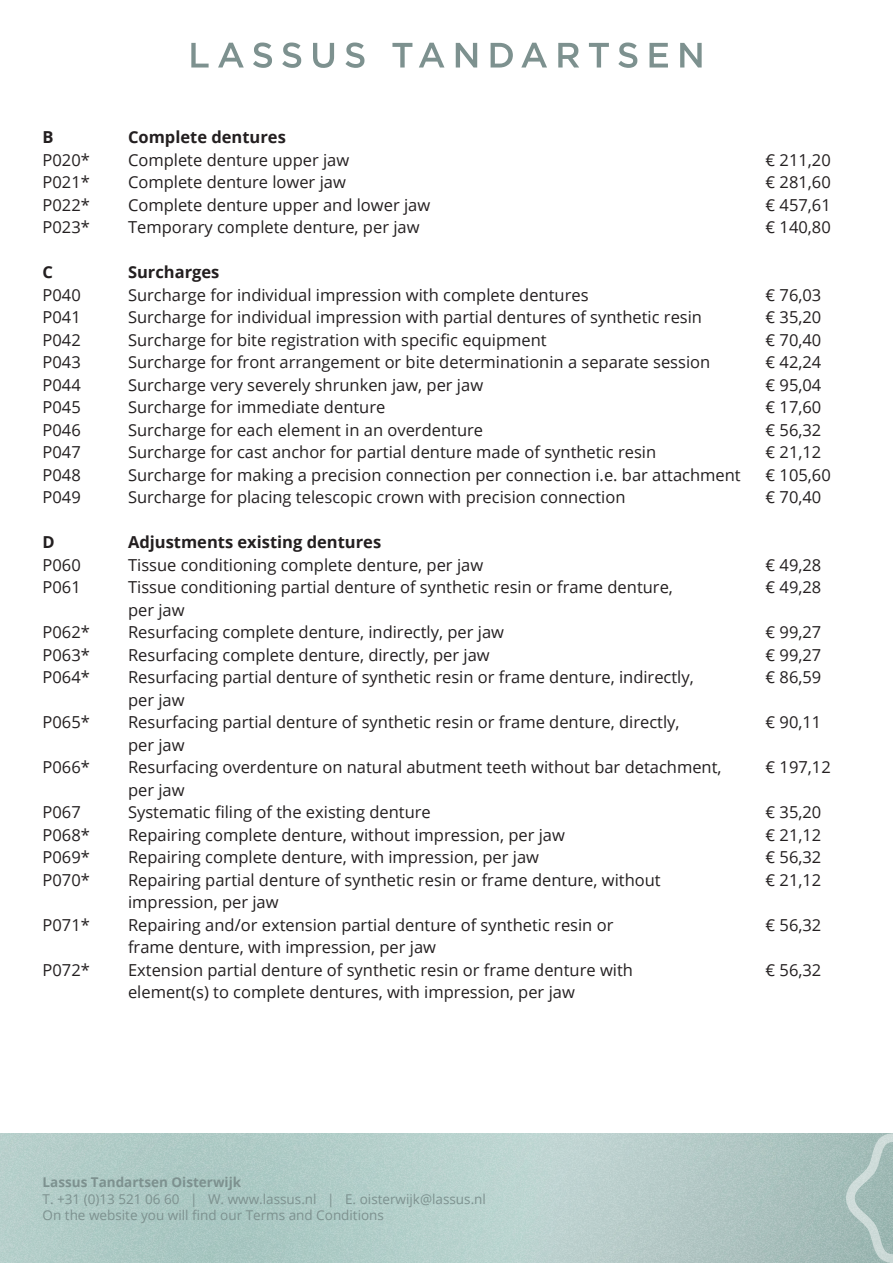
<style>
.page{position:relative;width:893px;height:1263px;background:#fff}
.page>*{position:absolute;margin:0;border:0;box-sizing:border-box;transform-origin:0 0}
.Body_text{font:16.5px "Open Sans";color:#231f20}
.Body_text-2{font:700 16.5px "Open Sans";color:#231f20}
.t1{font:13.5px/16.5px "Open Sans";color:#7d918f}
.t2{font:700 13.5px "Open Sans";color:#7d918f}
</style>
<div class="page">
<svg style="left:191px;top:43px;width:18px;height:25px"></svg>
<svg style="left:218px;top:43px;width:26px;height:25px"></svg>
<svg style="left:253px;top:43px;width:19px;height:25px"></svg>
<svg style="left:282px;top:43px;width:19px;height:25px"></svg>
<svg style="left:313px;top:43px;width:21px;height:25px"></svg>
<svg style="left:345px;top:43px;width:19px;height:25px"></svg>
<svg style="left:392px;top:43px;width:20px;height:25px"></svg>
<svg style="left:419px;top:43px;width:25px;height:25px"></svg>
<svg style="left:456px;top:43px;width:21px;height:25px"></svg>
<svg style="left:491px;top:43px;width:22px;height:25px"></svg>
<svg style="left:521px;top:43px;width:26px;height:25px"></svg>
<svg style="left:558px;top:43px;width:21px;height:25px"></svg>
<svg style="left:589px;top:43px;width:20px;height:25px"></svg>
<svg style="left:618px;top:43px;width:19px;height:25px"></svg>
<svg style="left:649px;top:43px;width:19px;height:25px"></svg>
<svg style="left:680px;top:43px;width:22px;height:25px"></svg>
<img style="left:0;top:1133px;width:846px;height:130px">
<svg style="left:846px;top:1133px;width:47px;height:130px"></svg>
<p class="Body_text-2" style="left:43px;top:126px;width:13px">B</p>
<p class="Body_text-2" style="left:128px;top:126px;width:159px">Complete dentures</p>
<p class="Body_text" style="left:43px;top:149px;width:49px">P020*</p>
<p class="Body_text" style="left:128px;top:149px;width:223px">Complete denture upper jaw</p>
<p class="Body_text" style="left:766px;top:149px;width:67px">€ 211,20</p>
<p class="Body_text" style="left:43px;top:171px;width:49px">P021*</p>
<p class="Body_text" style="left:128px;top:171px;width:219px">Complete denture lower jaw</p>
<p class="Body_text" style="left:766px;top:171px;width:67px">€ 281,60</p>
<p class="Body_text" style="left:43px;top:194px;width:49px">P022*</p>
<p class="Body_text" style="left:128px;top:194px;width:304px">Complete denture upper and lower jaw</p>
<p class="Body_text" style="left:766px;top:194px;width:67px">€ 457,61</p>
<p class="Body_text" style="left:43px;top:216px;width:49px">P023*</p>
<p class="Body_text" style="left:128px;top:216px;width:293px">Temporary complete denture, per jaw</p>
<p class="Body_text" style="left:766px;top:216px;width:67px">€ 140,80</p>
<p class="Body_text-2" style="left:43px;top:261px;width:12px">C</p>
<p class="Body_text-2" style="left:128px;top:261px;width:93px">Surcharges</p>
<p class="Body_text" style="left:43px;top:284px;width:40px">P040</p>
<p class="Body_text" style="left:128px;top:284px;width:462px">Surcharge for individual impression with complete dentures</p>
<p class="Body_text" style="left:766px;top:284px;width:57px">€ 76,03</p>
<p class="Body_text" style="left:43px;top:306px;width:40px">P041</p>
<p class="Body_text" style="left:128px;top:306px;width:576px">Surcharge for individual impression with partial dentures of synthetic resin</p>
<p class="Body_text" style="left:766px;top:306px;width:57px">€ 35,20</p>
<p class="Body_text" style="left:43px;top:329px;width:40px">P042</p>
<p class="Body_text" style="left:128px;top:329px;width:420px">Surcharge for bite registration with specific equipment</p>
<p class="Body_text" style="left:766px;top:329px;width:57px">€ 70,40</p>
<p class="Body_text" style="left:43px;top:351px;width:40px">P043</p>
<p class="Body_text" style="left:128px;top:351px;width:584px">Surcharge for front arrangement or bite determinationin a separate session</p>
<p class="Body_text" style="left:766px;top:351px;width:57px">€ 42,24</p>
<p class="Body_text" style="left:43px;top:374px;width:40px">P044</p>
<p class="Body_text" style="left:128px;top:374px;width:357px">Surcharge very severely shrunken jaw, per jaw</p>
<p class="Body_text" style="left:766px;top:374px;width:57px">€ 95,04</p>
<p class="Body_text" style="left:43px;top:396px;width:40px">P045</p>
<p class="Body_text" style="left:128px;top:396px;width:259px">Surcharge for immediate denture</p>
<p class="Body_text" style="left:766px;top:396px;width:57px">€ 17,60</p>
<p class="Body_text" style="left:43px;top:419px;width:40px">P046</p>
<p class="Body_text" style="left:128px;top:419px;width:357px">Surcharge for each element in an overdenture</p>
<p class="Body_text" style="left:766px;top:419px;width:57px">€ 56,32</p>
<p class="Body_text" style="left:43px;top:441px;width:40px">P047</p>
<p class="Body_text" style="left:128px;top:441px;width:530px">Surcharge for cast anchor for partial denture made of synthetic resin</p>
<p class="Body_text" style="left:766px;top:441px;width:57px">€ 21,12</p>
<p class="Body_text" style="left:43px;top:464px;width:40px">P048</p>
<p class="Body_text" style="left:128px;top:464px;width:614px">Surcharge for making a precision connection per connection i.e. bar attachment</p>
<p class="Body_text" style="left:766px;top:464px;width:67px">€ 105,60</p>
<p class="Body_text" style="left:43px;top:486px;width:40px">P049</p>
<p class="Body_text" style="left:128px;top:486px;width:499px">Surcharge for placing telescopic crown with precision connection</p>
<p class="Body_text" style="left:766px;top:486px;width:57px">€ 70,40</p>
<p class="Body_text-2" style="left:43px;top:531px;width:14px">D</p>
<p class="Body_text-2" style="left:128px;top:531px;width:255px">Adjustments existing dentures</p>
<p class="Body_text" style="left:43px;top:554px;width:40px">P060</p>
<p class="Body_text" style="left:128px;top:554px;width:357px">Tissue conditioning complete denture, per jaw</p>
<p class="Body_text" style="left:766px;top:554px;width:57px">€ 49,28</p>
<p class="Body_text" style="left:43px;top:576px;width:40px">P061</p>
<p class="Body_text" style="left:128px;top:576px;width:546px">Tissue conditioning partial denture of synthetic resin or frame denture,</p>
<p class="Body_text" style="left:766px;top:576px;width:57px">€ 49,28</p>
<p class="Body_text" style="left:128px;top:599px;width:58px">per jaw</p>
<p class="Body_text" style="left:43px;top:621px;width:49px">P062*</p>
<p class="Body_text" style="left:128px;top:621px;width:377px">Resurfacing complete denture, indirectly, per jaw</p>
<p class="Body_text" style="left:766px;top:621px;width:57px">€ 99,27</p>
<p class="Body_text" style="left:43px;top:644px;width:49px">P063*</p>
<p class="Body_text" style="left:128px;top:644px;width:363px">Resurfacing complete denture, directly, per jaw</p>
<p class="Body_text" style="left:766px;top:644px;width:57px">€ 99,27</p>
<p class="Body_text" style="left:43px;top:666px;width:49px">P064*</p>
<p class="Body_text" style="left:128px;top:666px;width:567px">Resurfacing partial denture of synthetic resin or frame denture, indirectly,</p>
<p class="Body_text" style="left:766px;top:666px;width:57px">€ 86,59</p>
<p class="Body_text" style="left:128px;top:689px;width:58px">per jaw</p>
<p class="Body_text" style="left:43px;top:711px;width:49px">P065*</p>
<p class="Body_text" style="left:128px;top:711px;width:553px">Resurfacing partial denture of synthetic resin or frame denture, directly,</p>
<p class="Body_text" style="left:766px;top:711px;width:57px">€ 90,11</p>
<p class="Body_text" style="left:128px;top:734px;width:58px">per jaw</p>
<p class="Body_text" style="left:43px;top:756px;width:49px">P066*</p>
<p class="Body_text" style="left:128px;top:756px;width:595px">Resurfacing overdenture on natural abutment teeth without bar detachment,</p>
<p class="Body_text" style="left:766px;top:756px;width:67px">€ 197,12</p>
<p class="Body_text" style="left:128px;top:779px;width:58px">per jaw</p>
<p class="Body_text" style="left:43px;top:801px;width:40px">P067</p>
<p class="Body_text" style="left:128px;top:801px;width:304px">Systematic filing of the existing denture</p>
<p class="Body_text" style="left:766px;top:801px;width:57px">€ 35,20</p>
<p class="Body_text" style="left:43px;top:824px;width:49px">P068*</p>
<p class="Body_text" style="left:128px;top:824px;width:438px">Repairing complete denture, without impression, per jaw</p>
<p class="Body_text" style="left:766px;top:824px;width:57px">€ 21,12</p>
<p class="Body_text" style="left:43px;top:846px;width:49px">P069*</p>
<p class="Body_text" style="left:128px;top:846px;width:412px">Repairing complete denture, with impression, per jaw</p>
<p class="Body_text" style="left:766px;top:846px;width:57px">€ 56,32</p>
<p class="Body_text" style="left:43px;top:869px;width:49px">P070*</p>
<p class="Body_text" style="left:128px;top:869px;width:534px">Repairing partial denture of synthetic resin or frame denture, without</p>
<p class="Body_text" style="left:766px;top:869px;width:57px">€ 21,12</p>
<p class="Body_text" style="left:128px;top:891px;width:152px">impression, per jaw</p>
<p class="Body_text" style="left:43px;top:914px;width:49px">P071*</p>
<p class="Body_text" style="left:128px;top:914px;width:487px">Repairing and/or extension partial denture of synthetic resin or</p>
<p class="Body_text" style="left:766px;top:914px;width:57px">€ 56,32</p>
<p class="Body_text" style="left:128px;top:936px;width:309px">frame denture, with impression, per jaw</p>
<p class="Body_text" style="left:43px;top:959px;width:49px">P072*</p>
<p class="Body_text" style="left:128px;top:959px;width:506px">Extension partial denture of synthetic resin or frame denture with</p>
<p class="Body_text" style="left:766px;top:959px;width:57px">€ 56,32</p>
<p class="Body_text" style="left:128px;top:981px;width:448px">element(s) to complete dentures, with impression, per jaw</p>
<p class="t2" style="left:43px;top:1173px;width:200px">Lassus Tandartsen Oisterwijk</p>
<p class="t1" style="left:43px;top:1190px;width:445px">T. +31 (0)13 521 06 60 | W. www.lassus.nl | E. oisterwijk@lassus.nl<br>On the website you will find our Terms and Conditions</p>
</div>
